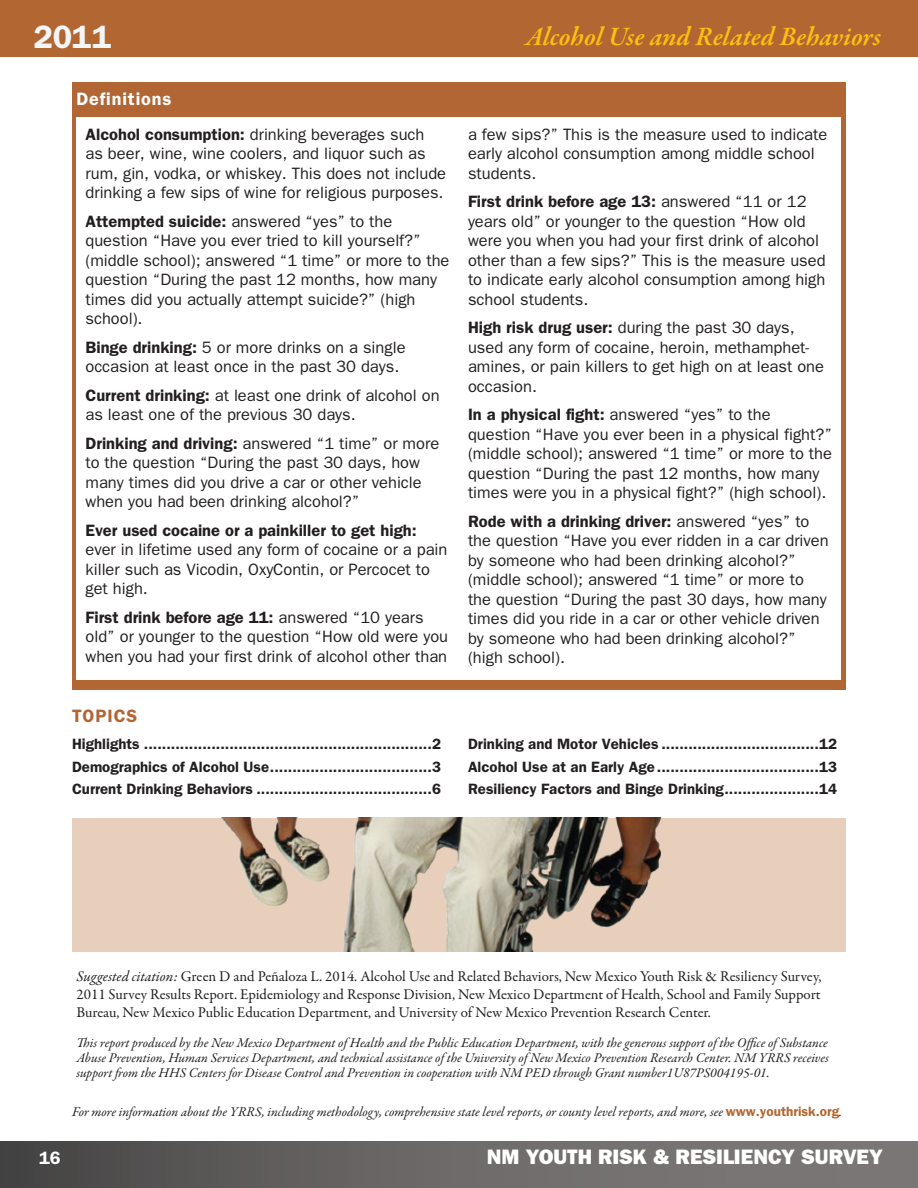
<style>
.page{position:relative;width:918px;height:1188px;background:#fff}
.page>*{position:absolute;margin:0;border:0;box-sizing:border-box;transform-origin:0 0}
.t1{font:600 32.4px "Franklin Gothic";color:#f4f5f6}
.t2{font:italic 600 27px "Garamond Premr Pro";letter-spacing:-.005em;color:#fdbf11}
.t3{font:800 21px "Franklin Gothic";color:#fff}
.Definitions_Head{font:600 18px "Franklin Gothic";letter-spacing:.05em;color:#fff}
.TOC_Title{font:600 18px "Franklin Gothic";letter-spacing:.05em;color:#b16633}
.Page_Number{font:600 18px "Franklin Gothic";color:#fff}
.t4{font:16.5px/19.5px "Franklin Gothic";color:#231f20}
.TOC_entry{font:600 15px "Franklin Gothic";color:#231f20}
.citation{font:15px/18px "Garamond Premr Pro";color:#231f20;text-align:justify}
.citation-2{font:italic 13.5px/15px "Garamond Premr Pro";color:#231f20;text-align:justify}
.end_note{font:italic 13.5px "Garamond Premr Pro";letter-spacing:-.005em;color:#231f20}
.s1{font-weight:600}
.s2{font-style:italic}
.s3{font-family:"Franklin Gothic";font-weight:600;font-style:normal;color:#b26732}
</style>
<div class="page">
<div style="left:0;top:0;width:918px;height:57px;background:#b26732"></div>
<div style="left:0;top:1141px;width:918px;height:47px;background:linear-gradient(to right,#4c4a4a,#847f7f)"></div>
<div style="left:72px;top:818px;width:774px;height:133px;background:#e7cfbb"></div>
<div style="left:72px;top:82px;width:774px;height:607px;background:#b16633"></div>
<div style="left:76px;top:117px;width:766px;height:563px;background:#fff"></div>
<img style="left:222px;top:818px;width:440px;height:133px">
<h1 class="t1" style="left:33px;top:17px;width:79px">2011</h1>
<p class="Definitions_Head" style="left:76px;top:89px;width:97px">Definitions</p>
<p class="t4" style="left:86px;top:124px;width:362px"><span class="s1">Alcohol consumption:</span> drinking beverages such<br>as beer, wine, wine coolers, and liquor such as rum, gin, vodka, or whiskey. This does not include drinking a few sips of wine for religious purposes.</p>
<p class="t4" style="left:86px;top:211px;width:365px"><span class="s1">Attempted suicide:</span> answered “yes” to the question “Have you ever tried to kill yourself?” (middle school); answered “1 time” or more to the question “During the past 12 months, how many times did you actually attempt suicide?” (high school).</p>
<p class="t4" style="left:86px;top:337px;width:322px"><span class="s1">Binge drinking:</span> 5 or more drinks on a single occasion at least once in the past 30 days.</p>
<p class="t4" style="left:86px;top:385px;width:356px"><span class="s1">Current drinking:</span> at least one drink of alcohol on as least one of the previous 30 days.</p>
<p class="t4" style="left:86px;top:433px;width:355px"><span class="s1">Drinking and driving:</span> answered “1 time” or more to the question “During the past 30 days, how many times did you drive a car or other vehicle when you had been drinking alcohol?”</p>
<p class="t4" style="left:86px;top:520px;width:364px"><span class="s1">Ever used cocaine or a painkiller to get high: </span>ever in lifetime used any form of cocaine or a pain killer such as Vicodin, OxyContin, or Percocet to get high.</p>
<p class="t4" style="left:86px;top:607px;width:364px"><span class="s1">First drink before age 11:</span> answered “10 years old” or younger to the question “How old were you when you had your first drink of alcohol other than</p>
<p class="TOC_Title" style="left:72px;top:705px;width:67px">TOPICS</p>
<p class="TOC_entry" style="left:72px;top:735px;width:371px">Highlights ................................................................2</p>
<p class="TOC_entry" style="left:72px;top:758px;width:371px">Demographics of Alcohol Use....................................3</p>
<p class="TOC_entry" style="left:72px;top:780px;width:371px">Current Drinking Behaviors .......................................6</p>
<h2 class="t2" style="left:526px;top:19px;width:357px">Alcohol Use and Related Behaviors</h2>
<p class="t4" style="left:468px;top:124px;width:361px">a few sips?” This is the measure used to indicate early alcohol consumption among middle school students.</p>
<p class="t4" style="left:468px;top:192px;width:359px"><span class="s1">First drink before age 13:</span> answered “11 or 12 years old” or younger to the question “How old were you when you had your first drink of alcohol other than a few sips?” This is the measure used to indicate early alcohol consumption among high school students.</p>
<p class="t4" style="left:468px;top:318px;width:358px"><span class="s1">High risk drug user:</span> during the past 30 days, used any form of cocaine, heroin, methamphet&shy;amines, or pain killers to get high on at least one occasion.</p>
<p class="t4" style="left:468px;top:405px;width:365px"><span class="s1">In a physical fight:</span> answered “yes” to the question “Have you ever been in a physical fight?” (middle school); answered “1 time” or more to the question “During the past 12 months, how many times were you in a physical fight?” (high school).</p>
<p class="t4" style="left:468px;top:511px;width:362px"><span class="s1">Rode with a drinking driver:</span> answered “yes” to the question “Have you ever ridden in a car driven by someone who had been drinking alcohol?” (middle school); answered “1 time” or more to the question “During the past 30 days, how many times did you ride in a car or other vehicle driven by someone who had been drinking alcohol?” (high school).</p>
<p class="TOC_entry" style="left:468px;top:735px;width:371px">Drinking and Motor Vehicles ...................................12</p>
<p class="TOC_entry" style="left:468px;top:758px;width:371px">Alcohol Use at an Early Age ....................................13</p>
<p class="TOC_entry" style="left:468px;top:780px;width:371px">Resiliency Factors and Binge Drinking.....................14</p>
<p class="citation" style="left:76px;top:968px;width:746px"><span class="s2">Suggested citation:</span> Green D and Peñaloza L. 2014. Alcohol Use and Related Behaviors, New Mexico Youth Risk &amp; Resiliency Survey, 2011 Survey Results Report. Epidemiology and Response Division, New Mexico Department of Health, School and Family Support Bureau, New Mexico Public Education Department, and University of New Mexico Prevention Research Center.</p>
<p class="citation-2" style="left:76px;top:1036px;width:754px">This report produced by the New Mexico Department of Health and the Public Education Department, with the generous support of the Office of Substance Abuse Prevention, Human Services Department, and technical assistance of the University of New Mexico Prevention Research Center. NM YRRS receives support from the HHS Centers for Disease Control and Prevention in cooperation with NM PED through Grant number1U87PS004195-01.</p>
<p class="end_note" style="left:72px;top:1103px;width:772px">For more information about the YRRS, including methodology, comprehensive state level reports, or county level reports, and more, see <span class="s3">www.youthrisk.org</span>.</p>
<p class="Page_Number" style="left:39px;top:1147px;width:23px">16</p>
<p class="t3" style="left:487px;top:1144px;width:398px">NM YOUTH RISK &amp; RESILIENCY SURVEY</p>
</div>
